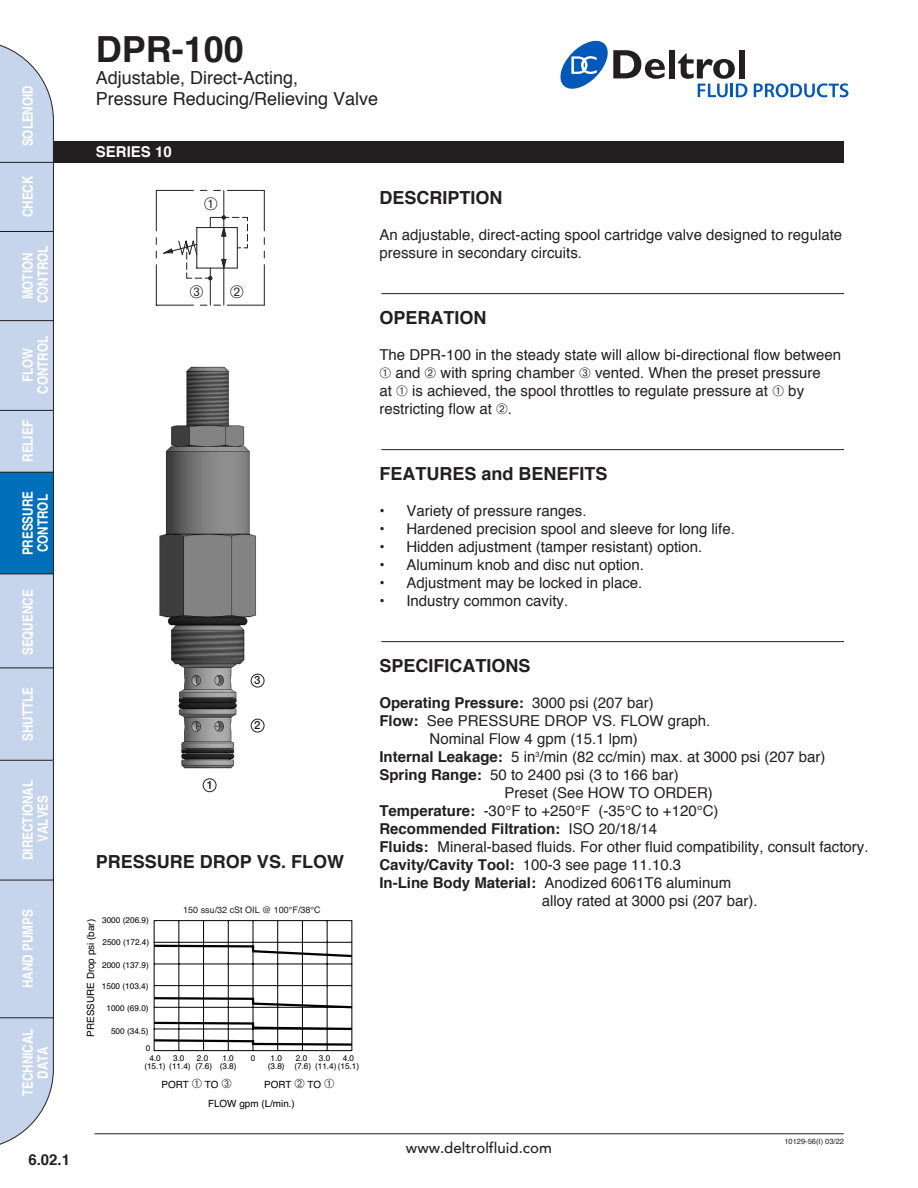
<style>
.page{position:relative;width:918px;height:1188px;background:#fff}
.page>*{position:absolute;margin:0;border:0;box-sizing:border-box;transform-origin:0 0}
.t1{font:700 36px "Helvetica";color:#231f20}
.t2{font:700 18px "Helvetica";color:#231f20}
.t3{font:18px "Helvetica";color:#231f20}
.t4{font:15px/18px "Helvetica";color:#231f20}
.t5{font:700 15px "Helvetica";color:#231f20}
.t6{font:500 15px "Avenir LT";color:#231f20}
.t7{font:700 15px "Helvetica";color:#fff}
.t8{font:700 condensed 14.25px "Helvetica";color:#fff}
.t9{font:500 11.4px "Helvetica Neue LT Std";color:#231f20}
.t10{font:9.9px "Helvetica";color:#000}
.t11{font:9px "Helvetica";color:#231f20}
.t12{font:8.25px/8.2px "Helvetica";color:#000}
.t13{font:7.5px "Helvetica";color:#231f20}
.s1{color:#231f20}
.s2{font-weight:400}
.s3{font-weight:700}
</style>
<div class="page">
<div style="left:669px;top:50px;width:6px;height:28px;background:#231f20"></div>
<div style="left:739px;top:50px;width:6px;height:28px;background:#231f20"></div>
<svg style="left:678px;top:53px;width:69px;height:44px"></svg>
<svg style="left:754px;top:83px;width:94px;height:14px"></svg>
<svg style="left:560px;top:41px;width:105px;height:48px"></svg>
<div style="left:40px;top:141px;width:804px;height:22px;background:#231f20"></div>
<hr style="left:94px;top:1133px;width:750px;height:1px;background:#231f20">
<svg style="left:0;top:44px;width:54px;height:1101px;background:#b3cae4"></svg>
<hr style="left:381px;top:293px;width:463px;height:1px;background:#231f20">
<hr style="left:381px;top:449px;width:463px;height:1px;background:#231f20">
<hr style="left:381px;top:641px;width:463px;height:1px;background:#231f20">
<hr style="left:351px;top:921px;width:1px;height:130px;background:#000">
<hr style="left:327px;top:921px;width:1px;height:130px;background:#000">
<hr style="left:302px;top:921px;width:1px;height:130px;background:#000">
<hr style="left:277px;top:921px;width:1px;height:130px;background:#000">
<hr style="left:253px;top:921px;width:1px;height:130px;background:#000">
<hr style="left:228px;top:921px;width:1px;height:130px;background:#000">
<hr style="left:203px;top:921px;width:1px;height:130px;background:#000">
<hr style="left:178px;top:921px;width:1px;height:130px;background:#000">
<hr style="left:154px;top:921px;width:1px;height:130px;background:#000">
<hr style="left:154px;top:920px;width:198px;height:1px;background:#000">
<hr style="left:154px;top:942px;width:198px;height:1px;background:#000">
<hr style="left:154px;top:1050px;width:198px;height:1px;background:#000">
<svg style="left:153px;top:944px;width:200px;height:103px"></svg>
<img style="left:159px;top:366px;width:103px;height:403px">
<div style="left:251px;top:719px;width:13px;height:13px;border:1px solid #231f20;border-radius:50%"></div>
<div style="left:251px;top:674px;width:13px;height:13px;border:1px solid #231f20;border-radius:50%"></div>
<div style="left:203px;top:778px;width:13px;height:14px;border:1px solid #231f20;border-radius:50%"></div>
<svg style="left:156px;top:190px;width:109px;height:116px"></svg>
<p class="t8" style="left:19px;top:146px;width:63px;rotate:-90deg">SOLENOID</p>
<p class="t8" style="left:19px;top:217px;width:43px;rotate:-90deg">CHECK</p>
<p class="t8" style="left:19px;top:299px;width:48px;rotate:-90deg">MOTION</p>
<p class="t8" style="left:34px;top:303px;width:59px;rotate:-90deg">CONTROL</p>
<p class="t8" style="left:19px;top:382px;width:36px;rotate:-90deg">FLOW</p>
<p class="t8" style="left:34px;top:394px;width:59px;rotate:-90deg">CONTROL</p>
<p class="t8" style="left:19px;top:462px;width:43px;rotate:-90deg">RELIEF</p>
<p class="t8" style="left:19px;top:555px;width:66px;rotate:-90deg">PRESSURE</p>
<p class="t8" style="left:34px;top:552px;width:59px;rotate:-90deg">CONTROL</p>
<p class="t8" style="left:19px;top:655px;width:67px;rotate:-90deg">SEQUENCE</p>
<p class="t8" style="left:19px;top:741px;width:55px;rotate:-90deg">SHUTTLE</p>
<p class="t8" style="left:19px;top:860px;width:81px;rotate:-90deg">DIRECTIONAL</p>
<p class="t8" style="left:34px;top:842px;width:48px;rotate:-90deg">VALVES</p>
<p class="t8" style="left:19px;top:988px;width:80px;rotate:-90deg">HAND PUMPS</p>
<p class="t8" style="left:19px;top:1096px;width:69px;rotate:-90deg">TECHNICAL</p>
<p class="t8" style="left:34px;top:1079px;width:34px;rotate:-90deg">DATA</p>
<p class="t5" style="left:28px;top:1147px;width:43px">6.02.1</p>
<p class="t1" style="left:96px;top:20px;width:150px">DPR-100</p>
<p class="t3" style="left:96px;top:64px;width:204px">Adjustable, Direct-Acting,</p>
<p class="t3" style="left:96px;top:85px;width:284px">Pressure Reducing/Relieving Valve</p>
<p class="t7" style="left:96px;top:140px;width:77px">SERIES 10</p>
<p class="t9" style="left:207px;top:778px;width:8px">1</p>
<p class="t9" style="left:254px;top:674px;width:8px">3</p>
<p class="t9" style="left:254px;top:719px;width:8px">2</p>
<p class="t2" style="left:96px;top:847px;width:250px">PRESSURE DROP VS. FLOW</p>
<p class="t12" style="left:102px;top:916px;width:48px">3000 (206.9)</p>
<p class="t10" style="left:83px;top:1037px;width:119px;rotate:-90deg">PRESSURE Drop psi (bar)</p>
<p class="t12" style="left:102px;top:938px;width:48px">2500 (172.4)</p>
<p class="t12" style="left:102px;top:961px;width:48px">2000 (137.9)</p>
<p class="t12" style="left:102px;top:982px;width:48px">1500 (103.4)</p>
<p class="t12" style="left:106px;top:1004px;width:44px">1000 (69.0)</p>
<p class="t12" style="left:111px;top:1027px;width:39px">500 (34.5)</p>
<p class="t12" style="left:146px;top:1044px;width:6px">0</p>
<p class="t11" style="left:183px;top:903px;width:139px">150 ssu/32 cSt OIL @ 100°F/38°C</p>
<p class="t12" style="left:149px;top:1054px;width:13px">4.0</p>
<p class="t12" style="left:251px;top:1054px;width:6px">0</p>
<p class="t12" style="left:144px;top:1062px;width:48px">(15.1) (11.4)</p>
<p class="t12" style="left:343px;top:1054px;width:13px">4.0</p>
<p class="t12" style="left:173px;top:1054px;width:13px">3.0</p>
<p class="t12" style="left:195px;top:1054px;width:18px">2.0 (7.6)</p>
<p class="t12" style="left:220px;top:1054px;width:18px;text-align:center">1.0 (3.8)</p>
<p class="t10" style="left:161px;top:1077px;width:72px">PORT <span class="s1">➀</span> TO <span class="s1">➂</span></p>
<p class="t10" style="left:264px;top:1077px;width:72px">PORT <span class="s1">➁</span> TO <span class="s1">➀</span></p>
<p class="t12" style="left:294px;top:1054px;width:18px">2.0 (7.6)</p>
<p class="t12" style="left:315px;top:1054px;width:46px;text-indent:4px">3.0<br>(11.4) (15.1)</p>
<p class="t12" style="left:268px;top:1054px;width:18px;text-align:center">1.0 (3.8)</p>
<p class="t10" style="left:208px;top:1096px;width:88px">FLOW gpm (L/min.)</p>
<p class="t2" style="left:379px;top:183px;width:125px">DESCRIPTION</p>
<p class="t4" style="left:379px;top:226px;width:464px">An adjustable, direct-acting spool cartridge valve designed to regulate pressure in secondary circuits.</p>
<p class="t2" style="left:379px;top:303px;width:109px">OPERATION</p>
<p class="t4" style="left:379px;top:346px;width:463px">The DPR-100 in the steady state will allow bi-directional flow between ➀ and ➁ with spring chamber ➂ vented. When the preset pressure<br>at ➀ is achieved, the spool throttles to regulate pressure at ➀ by restricting flow at ➁.</p>
<p class="t2" style="left:379px;top:459px;width:230px">FEATURES and BENEFITS</p>
<p class="t4" style="left:379px;top:502px;width:209px">• Variety of pressure ranges.</p>
<p class="t4" style="left:379px;top:520px;width:357px">• Hardened precision spool and sleeve for long life.</p>
<p class="t4" style="left:379px;top:538px;width:324px">• Hidden adjustment (tamper resistant) option.</p>
<p class="t4" style="left:379px;top:556px;width:266px">• Aluminum knob and disc nut option.</p>
<p class="t4" style="left:379px;top:574px;width:264px">• Adjustment may be locked in place.</p>
<p class="t4" style="left:379px;top:592px;width:190px">• Industry common cavity.</p>
<p class="t2" style="left:379px;top:651px;width:153px">SPECIFICATIONS</p>
<p class="t5" style="left:379px;top:691px;width:276px">Operating Pressure: <span class="s2">3000 psi (207 bar)</span></p>
<p class="t4" style="left:430px;top:712px;width:282px;text-indent:-50px"><span class="s3">Flow:</span> See PRESSURE DROP VS. FLOW graph.<br>Nominal Flow 4 gpm (15.1 lpm)</p>
<p class="t4" style="left:379px;top:748px;width:447px"><span class="s3">Internal Leakage:</span> 5 in<sup>3</sup>/min (82 cc/min) max. at 3000 psi (207 bar)</p>
<p class="t4" style="left:379px;top:766px;width:301px"><span class="s3">Spring Range:</span> 50 to 2400 psi (3 to 166 bar)</p>
<p class="t4" style="left:505px;top:784px;width:210px">Preset (See HOW TO ORDER)</p>
<p class="t4" style="left:379px;top:802px;width:341px"><span class="s3">Temperature:</span> -30°F to +250°F (-35°C to +120°C)</p>
<p class="t5" style="left:379px;top:817px;width:279px">Recommended Filtration: <span class="s2">ISO 20/18/14</span></p>
<p class="t4" style="left:379px;top:838px;width:491px"><span class="s3">Fluids:</span> Mineral-based fluids. For other fluid compatibility, consult factory.</p>
<p class="t4" style="left:379px;top:856px;width:303px"><span class="s3">Cavity/Cavity Tool:</span> 100-3 see page 11.10.3</p>
<p class="t4" style="left:379px;top:874px;width:353px"><span class="s3">In-Line Body Material:</span> Anodized 6061T6 aluminum</p>
<p class="t4" style="left:542px;top:892px;width:217px">alloy rated at 3000 psi (207 bar).</p>
<p class="t6" style="left:406px;top:1139px;width:147px">www.deltrolfluid.com</p>
<p class="t13" style="left:784px;top:1136px;width:61px">10129-56(I) 03/22</p>
</div>
